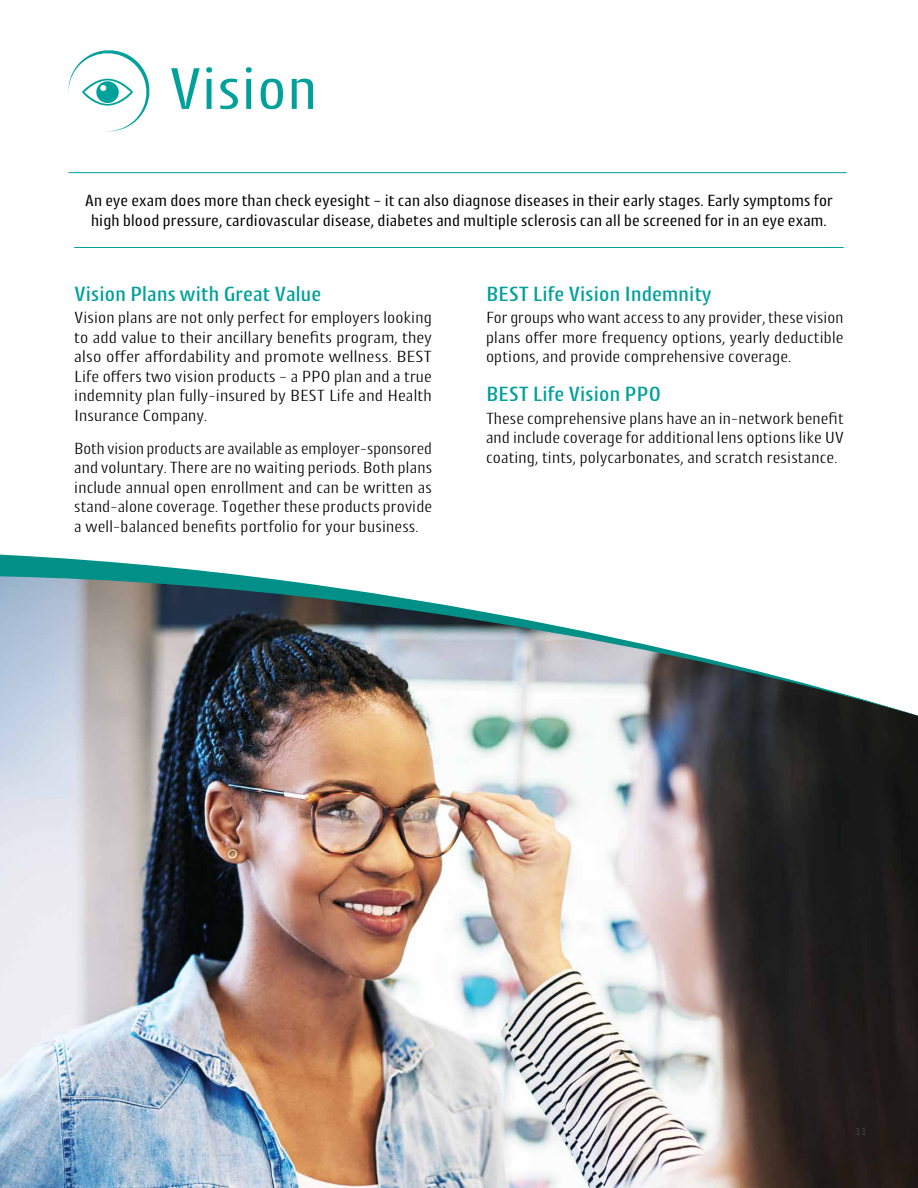
<style>
.page{position:relative;width:918px;height:1188px;background:#fff}
.page>*{position:absolute;margin:0;border:0;box-sizing:border-box;transform-origin:0 0}
.t1{font:60px "Cantiga";letter-spacing:.01em;color:#00a19b}
.t2{font:500 21px "Cantiga";color:#00a19b}
.t3{font:300 16.5px/19.5px "Cantiga";color:#000;text-align:justify}
.t4{font:16.5px/19.8px "Cantiga";color:#000;text-align:center}
.t5{font:12px "Cantiga";color:#414042}
</style>
<div class="page">
<img style="left:0;top:719px;width:918px;height:469px">
<hr style="left:74px;top:247px;width:770px;height:1px;background:#00a19b">
<hr style="left:68px;top:172px;width:779px;height:1px;background:#00a19b">
<img style="left:0;top:555px;width:918px;height:164px">
<svg style="left:68px;top:50px;width:81px;height:81px"></svg>
<h1 class="t1" style="left:169px;top:51px;width:150px">Vision</h1>
<p class="t4" style="left:85px;top:190px;width:750px">An eye exam does more than check eyesight – it can also diagnose diseases in their early stages. Early symptoms for high blood pressure, cardiovascular disease, diabetes and multiple sclerosis can all be screened for in an eye exam.</p>
<p class="t2" style="left:74px;top:281px;width:249px">Vision Plans with Great Value</p>
<p class="t3" style="left:74px;top:308px;width:359px">Vision plans are not only perfect for employers looking to add value to their ancillary benefits program, they also offer affordability and promote wellness. BEST Life offers two vision products – a PPO plan and a true indemnity plan fully-insured by BEST Life and Health Insurance Company.</p>
<p class="t3" style="left:74px;top:438px;width:360px">Both vision products are available as employer-sponsored and voluntary. There are no waiting periods. Both plans include annual open enrollment and can be written as stand-alone coverage. Together these products provide a well-balanced benefits portfolio for your business.</p>
<p class="t2" style="left:486px;top:281px;width:227px">BEST Life Vision Indemnity</p>
<p class="t3" style="left:486px;top:308px;width:359px">For groups who want access to any provider, these vision plans offer more frequency options, yearly deductible options, and provide comprehensive coverage.</p>
<p class="t2" style="left:486px;top:381px;width:176px">BEST Life Vision PPO</p>
<p class="t3" style="left:486px;top:408px;width:360px">These comprehensive plans have an in-network benefit and include coverage for additional lens options like UV coating, tints, polycarbonates, and scratch resistance.</p>
<p class="t5" style="left:855px;top:1124px;width:13px">11</p>
</div>
